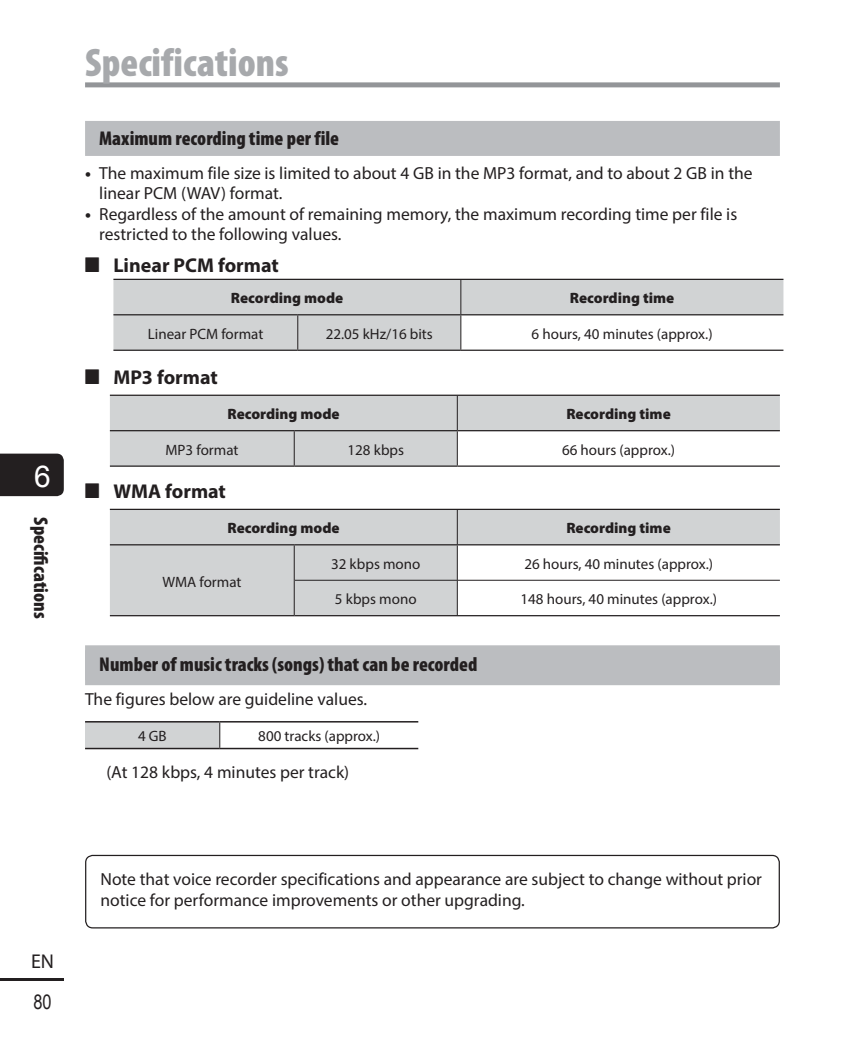
<style>
.page{position:relative;width:865px;height:1049px;background:#fff}
.page>*{position:absolute;margin:0;border:0;box-sizing:border-box;transform-origin:0 0}
.t1{font:900 condensed 40px "Myriad Pro";color:#a7a9ac}
.t2{font:30px "Arial";color:#fff}
.t3{font:900 condensed 20px "Myriad Pro";color:#231f20}
.t4{font:700 20px "Myriad Pro";color:#231f20}
.t5{font:20px "Arial Narrow";color:#231f20}
.t6{font:20px "Myriad Pro";color:#231f20}
.t7{font:17.5px/20px "Myriad Pro";color:#231f20}
.t8{font:15px "Myriad Pro";color:#231f20}
.t9{font:900 15px "Myriad Pro";color:#231f20}
.s1{font-weight:700}
.s2{font-family:"AP Yakumono";font-weight:400}
</style>
<div class="page">
<div style="left:0;top:454px;width:64px;height:42px;background:#231f20"></div>
<hr style="left:0;top:978px;width:64px;height:3px;background:#231f20">
<div style="left:85px;top:82px;width:695px;height:5px;background:#939598"></div>
<div style="left:85px;top:121px;width:695px;height:35px;background:#bbbdc0"></div>
<svg style="left:113px;top:280px;width:670px;height:70px;fill:#d1d3d4"></svg>
<hr style="left:460px;top:280px;width:1px;height:34px;background:#231f20">
<hr style="left:113px;top:279px;width:670px;height:1px;background:#231f20">
<hr style="left:113px;top:314px;width:185px;height:1px;background:#231f20">
<hr style="left:461px;top:314px;width:322px;height:1px;background:#231f20">
<hr style="left:113px;top:350px;width:185px;height:1px;background:#231f20">
<hr style="left:461px;top:350px;width:322px;height:1px;background:#231f20">
<hr style="left:298px;top:314px;width:163px;height:1px;background:#231f20">
<hr style="left:460px;top:315px;width:1px;height:35px;background:#231f20">
<hr style="left:298px;top:350px;width:163px;height:1px;background:#231f20">
<hr style="left:297px;top:315px;width:1px;height:35px;background:#231f20">
<div style="left:85px;top:645px;width:695px;height:35px;background:#bcbec0"></div>
<div style="left:85px;top:650px;width:695px;height:35px;background:#bbbdc0"></div>
<svg style="left:110px;top:396px;width:670px;height:69px;fill:#d1d3d4"></svg>
<hr style="left:457px;top:396px;width:1px;height:34px;background:#231f20">
<hr style="left:110px;top:395px;width:670px;height:1px;background:#231f20">
<hr style="left:110px;top:430px;width:184px;height:1px;background:#231f20">
<hr style="left:457px;top:430px;width:323px;height:1px;background:#231f20">
<hr style="left:110px;top:465px;width:184px;height:2px;background:#231f20">
<hr style="left:457px;top:465px;width:323px;height:2px;background:#231f20">
<hr style="left:294px;top:430px;width:163px;height:1px;background:#231f20">
<hr style="left:457px;top:431px;width:1px;height:34px;background:#231f20">
<hr style="left:294px;top:465px;width:163px;height:2px;background:#231f20">
<hr style="left:294px;top:431px;width:1px;height:34px;background:#231f20">
<svg style="left:110px;top:510px;width:670px;height:105px;fill:#d1d3d4"></svg>
<hr style="left:457px;top:510px;width:1px;height:34px;background:#231f20">
<hr style="left:294px;top:545px;width:1px;height:35px;background:#231f20">
<hr style="left:294px;top:580px;width:1px;height:35px;background:#231f20">
<hr style="left:457px;top:545px;width:1px;height:35px;background:#231f20">
<hr style="left:457px;top:580px;width:1px;height:35px;background:#231f20">
<hr style="left:110px;top:509px;width:670px;height:1px;background:#231f20">
<hr style="left:110px;top:544px;width:184px;height:1px;background:#231f20">
<hr style="left:110px;top:615px;width:184px;height:1px;background:#231f20">
<hr style="left:294px;top:544px;width:486px;height:1px;background:#231f20">
<hr style="left:294px;top:615px;width:486px;height:1px;background:#231f20">
<hr style="left:294px;top:580px;width:486px;height:1px;background:#231f20">
<div style="left:85px;top:722px;width:135px;height:26px;background:#d1d3d4"></div>
<svg style="left:219px;top:722px;width:1px;height:26px"></svg>
<hr style="left:85px;top:721px;width:135px;height:1px;background:#231f20">
<hr style="left:85px;top:748px;width:135px;height:1px;background:#231f20">
<hr style="left:220px;top:721px;width:198px;height:1px;background:#231f20">
<hr style="left:220px;top:748px;width:198px;height:1px;background:#231f20">
<div style="left:85px;top:855px;width:695px;height:73px;border:1px solid #231f20;border-radius:7px"></div>
<h2 class="t2" style="left:34px;top:459px;width:18px">6</h2>
<p class="t3" style="left:48px;top:517px;width:103px;rotate:90deg">Specifications</p>
<h1 class="t1" style="left:85px;top:47px;width:205px">Specifications</h1>
<p class="t3" style="left:99px;top:131px;width:241px">Maximum recording time per file</p>
<p class="t7" style="left:99px;top:164px;width:655px;text-indent:-14px"><span class="s1">•</span> The maximum file size is limited to about 4 GB in the MP3 format, and to about 2 GB in the linear PCM (WAV) format.</p>
<p class="t7" style="left:99px;top:205px;width:639px;text-indent:-14px"><span class="s1">•</span> Regardless of the amount of remaining memory, the maximum recording time per file is restricted to the following values.</p>
<p class="t4" style="left:85px;top:257px;width:195px"><span class="s2">4</span> Linear PCM format</p>
<p class="t9" style="left:231px;top:293px;width:114px">Recording mode</p>
<p class="t9" style="left:570px;top:293px;width:106px">Recording time</p>
<p class="t8" style="left:148px;top:328px;width:117px">Linear PCM format</p>
<p class="t8" style="left:326px;top:328px;width:109px">22.05 kHz/16 bits</p>
<p class="t8" style="left:531px;top:328px;width:182px">6 hours, 40 minutes (approx.)</p>
<p class="t4" style="left:85px;top:370px;width:134px"><span class="s2">4</span> MP3 format</p>
<p class="t9" style="left:227px;top:408px;width:114px">Recording mode</p>
<p class="t9" style="left:566px;top:408px;width:106px">Recording time</p>
<p class="t8" style="left:166px;top:444px;width:74px">MP3 format</p>
<p class="t8" style="left:347px;top:444px;width:58px">128 kbps</p>
<p class="t8" style="left:562px;top:444px;width:115px">66 hours (approx.)</p>
<p class="t4" style="left:85px;top:484px;width:142px"><span class="s2">4</span> WMA format</p>
<p class="t9" style="left:227px;top:523px;width:114px">Recording mode</p>
<p class="t9" style="left:566px;top:523px;width:106px">Recording time</p>
<p class="t8" style="left:162px;top:576px;width:80px">WMA format</p>
<p class="t8" style="left:331px;top:558px;width:91px">32 kbps mono</p>
<p class="t8" style="left:524px;top:558px;width:190px">26 hours, 40 minutes (approx.)</p>
<p class="t8" style="left:335px;top:593px;width:83px">5 kbps mono</p>
<p class="t8" style="left:520px;top:593px;width:198px">148 hours, 40 minutes (approx.)</p>
<p class="t3" style="left:99px;top:656px;width:380px">Number of music tracks (songs) that can be recorded</p>
<p class="t7" style="left:85px;top:690px;width:284px">The figures below are guideline values.</p>
<p class="t8" style="left:138px;top:731px;width:30px">4 GB</p>
<p class="t8" style="left:258px;top:731px;width:123px">800 tracks (approx.)</p>
<p class="t7" style="left:106px;top:763px;width:244px">(At 128 kbps, 4 minutes per track)</p>
<p class="t6" style="left:31px;top:953px;width:25px">EN</p>
<p class="t5" style="left:33px;top:991px;width:20px">80</p>
<p class="t7" style="left:100px;top:869px;width:663px;line-height:21.2px">Note that voice recorder specifications and appearance are subject to change without prior notice for performance improvements or other upgrading.</p>
</div>
